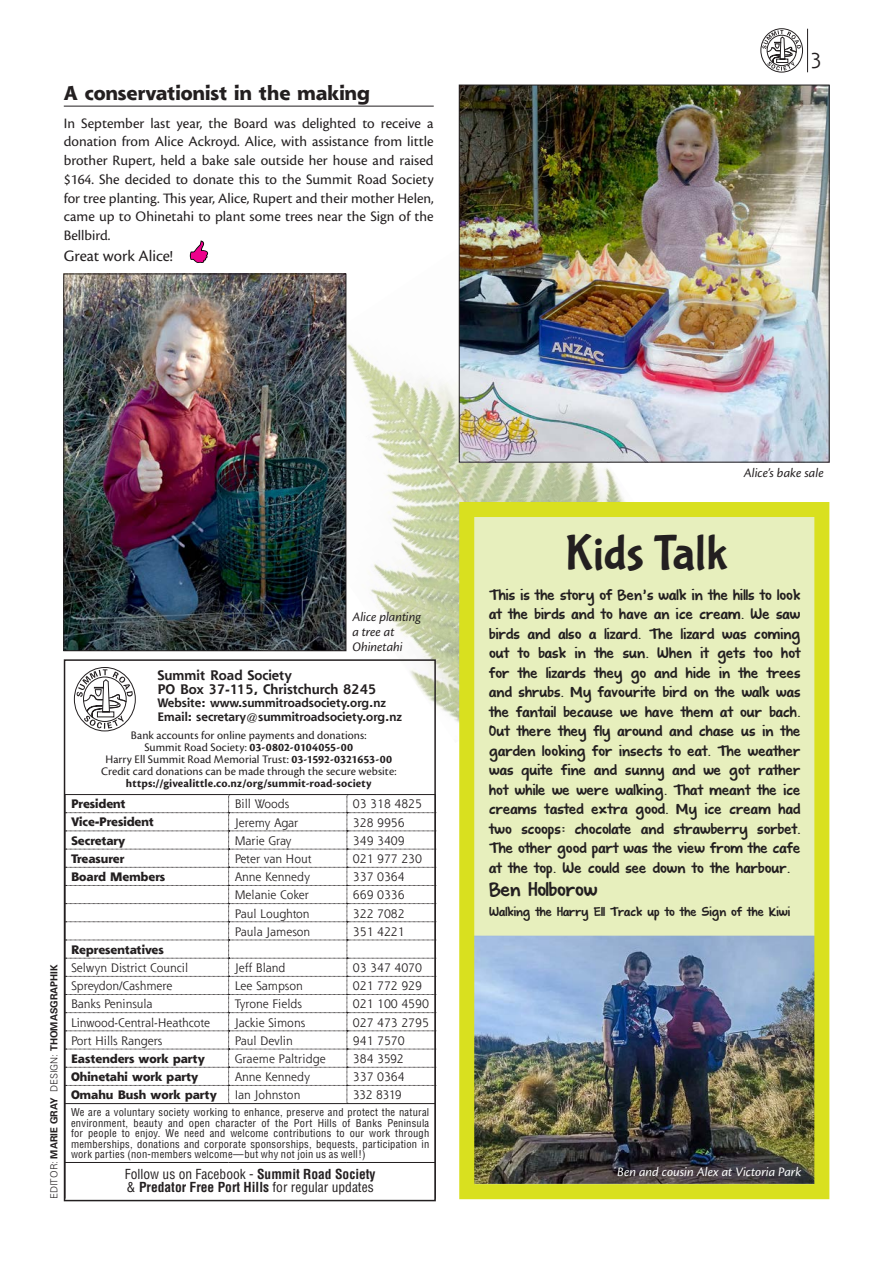
<style>
.page{position:relative;width:893px;height:1263px;background:#fff}
.page>*{position:absolute;margin:0;border:0;box-sizing:border-box;transform-origin:0 0}
.Body_Text_Cronos{font:49.5px "Bubblegum Sans";letter-spacing:-.005em;color:#231f20}
.t1{font:21px "Shannon";color:#231f20}
.Headers{font:800 19.5px "Shannon";color:#231f20}
.Body_Text_Cronos-2{font:19.5px "KG Shadowofthe Day";color:#231f20}
.Body_Text_Cronos-3{font:16.5px "Cronos Pro";color:#231f20}
.Body_Text_Cronos-4{font:15px/19.5px "KG Shadowofthe Day";letter-spacing:.01em;color:#231f20;text-align:justify}
.Body_Text_Cronos-5{font:15px/18.8px "Cronos Pro";color:#231f20;text-align:justify}
.t2{font:700 condensed 13.5px/13.5px "Helvetica";color:#231f20}
.t3{font:700 13.5px "Shannon";color:#231f20}
.captions_2{font:italic 13.5px/15px "Cronos Pro";letter-spacing:-.005em;color:#231f20}
.captions_2-2{font:italic 13.5px "Cronos Pro";letter-spacing:-.005em;color:#fff}
.Body_Text_Cronos-6{font:12.75px "KG Shadowofthe Day";color:#231f20}
.Body_Text{font:12px "Shannon";color:#231f20}
.t4{font:12px "Cronos Pro";letter-spacing:.005em;color:#231f20}
.t5{font:800 12px "Shannon";color:#231f20}
.t6{font:700 12px "Shannon";color:#231f20}
.t7{font:700 12px "Cronos Pro";letter-spacing:.01em;color:#231f20}
.t8{font:condensed 10.5px/10.5px "Helvetica";letter-spacing:.02em;color:#231f20;text-align:justify}
.Body_Text-2{font:700 9.75px "Univers";color:#231f20}
.s1{font-weight:300}
.s2{font-weight:700}
.s3{font-weight:400}
</style>
<div class="page">
<img style="left:227px;top:246px;width:463px;height:477px">
<div style="left:761px;top:29px;width:42px;height:43px;border:1px solid #231f20;border-radius:50%"></div>
<svg style="left:762px;top:30px;width:39px;height:41px"></svg>
<hr style="left:807px;top:29px;width:1px;height:43px;background:#231f20">
<div style="left:467px;top:509px;width:355px;height:683px;background:#e7efbd"></div>
<img style="left:475px;top:936px;width:338px;height:247px">
<div style="left:459px;top:502px;width:370px;height:697px;border:15px solid #d9e01f"></div>
<div style="left:74px;top:667px;width:62px;height:64px;border:1px solid #231f20;border-radius:50%"></div>
<svg style="left:76px;top:669px;width:57px;height:60px"></svg>
<hr style="left:65px;top:794px;width:164px;height:1px;background:#231f20">
<hr style="left:229px;top:794px;width:118px;height:1px;background:#231f20">
<hr style="left:347px;top:794px;width:88px;height:1px;background:#231f20">
<svg style="left:67px;top:795px;width:366px;height:308px"></svg>
<hr style="left:65px;top:1103px;width:164px;height:1px;background:#231f20">
<hr style="left:229px;top:1103px;width:118px;height:1px;background:#231f20">
<hr style="left:347px;top:1103px;width:88px;height:1px;background:#231f20">
<hr style="left:65px;top:1162px;width:164px;height:1px;background:#231f20">
<hr style="left:229px;top:1162px;width:118px;height:1px;background:#231f20">
<hr style="left:347px;top:1162px;width:88px;height:1px;background:#231f20">
<div style="left:64px;top:659px;width:372px;height:542px;border:2px solid #231f20"></div>
<hr style="left:64px;top:106px;width:370px;height:1px;background:#231f20">
<img style="left:461px;top:87px;width:366px;height:373px">
<div style="left:459px;top:85px;width:370px;height:377px;border:1px solid #231f20"></div>
<img style="left:66px;top:276px;width:278px;height:373px">
<div style="left:64px;top:274px;width:282px;height:377px;border:1px solid #231f20"></div>
<svg style="left:190px;top:240px;width:18px;height:23px"></svg>
<p class="Headers" style="left:64px;top:81px;width:307px">A conservationist in the making</p>
<p class="Body_Text_Cronos-5" style="left:64px;top:114px;width:371px">In September last year, the Board was delighted to receive a donation from Alice Ackroyd. Alice, with assistance from little brother Rupert, held a bake sale outside her house and raised $164. She decided to donate this to the Summit Road Society for tree planting. This year, Alice, Rupert and their mother Helen, came up to Ohinetahi to plant some trees near the Sign of the Bellbird.</p>
<p class="Body_Text_Cronos-3" style="left:64px;top:246px;width:111px">Great work Alice!</p>
<p class="t1" style="left:810px;top:48px;width:14px">3</p>
<p class="Body_Text-2" style="left:48px;top:1199px;width:236px;rotate:-90deg"><span class="s1">EDITOR:</span> MARIE GRAY <span class="s1">DESIGN:</span> THOMASGRAPHIK</p>
<p class="captions_2" style="left:352px;top:609px;width:70px">Alice planting a tree at<br>Ohinetahi</p>
<p class="t3" style="left:158px;top:667px;width:136px">Summit Road Society</p>
<p class="t3" style="left:158px;top:680px;width:220px">PO Box 37-115, Christchurch 8245</p>
<p class="t6" style="left:158px;top:695px;width:230px">Website: www.summitroadsociety.org.nz</p>
<p class="t6" style="left:158px;top:709px;width:246px">Email: secretary@summitroadsociety.org.nz</p>
<p class="t4" style="left:131px;top:728px;width:237px">Bank accounts for online payments and donations:</p>
<p class="t4" style="left:144px;top:740px;width:210px">Summit Road Society: <span class="s2">03-0802-0104055-00</span></p>
<p class="t4" style="left:105px;top:752px;width:288px">Harry Ell Summit Road Memorial Trust: <span class="s2">03-1592-0321653-00</span></p>
<p class="t4" style="left:101px;top:764px;width:297px">Credit card donations can be made through the secure website:</p>
<p class="t7" style="left:126px;top:776px;width:247px">https://givealittle.co.nz/org/summit-road-society</p>
<p class="t5" style="left:71px;top:796px;width:56px">President</p>
<p class="Body_Text" style="left:235px;top:796px;width:56px">Bill Woods</p>
<p class="Body_Text" style="left:353px;top:796px;width:71px">03 318 4825</p>
<p class="t5" style="left:71px;top:814px;width:84px">Vice-President</p>
<p class="Body_Text" style="left:235px;top:815px;width:65px">Jeremy Agar</p>
<p class="Body_Text" style="left:353px;top:815px;width:53px">328 9956</p>
<p class="t5" style="left:71px;top:832px;width:56px">Secretary</p>
<p class="Body_Text" style="left:235px;top:833px;width:58px">Marie Gray</p>
<p class="Body_Text" style="left:353px;top:833px;width:53px">349 3409</p>
<p class="t5" style="left:71px;top:851px;width:55px">Treasurer</p>
<p class="Body_Text" style="left:235px;top:851px;width:78px">Peter van Hout</p>
<p class="Body_Text" style="left:353px;top:851px;width:71px">021 977 230</p>
<p class="t5" style="left:71px;top:869px;width:96px">Board Members</p>
<p class="Body_Text" style="left:235px;top:869px;width:77px">Anne Kennedy</p>
<p class="Body_Text" style="left:353px;top:869px;width:53px">337 0364</p>
<p class="Body_Text" style="left:235px;top:887px;width:76px">Melanie Coker</p>
<p class="Body_Text" style="left:353px;top:887px;width:53px">669 0336</p>
<p class="Body_Text" style="left:235px;top:906px;width:76px">Paul Loughton</p>
<p class="Body_Text" style="left:353px;top:906px;width:53px">322 7082</p>
<p class="Body_Text" style="left:235px;top:924px;width:77px">Paula Jameson</p>
<p class="Body_Text" style="left:353px;top:924px;width:53px">351 4221</p>
<p class="t5" style="left:71px;top:941px;width:94px">Representatives</p>
<p class="Body_Text" style="left:71px;top:960px;width:119px">Selwyn District Council</p>
<p class="Body_Text" style="left:235px;top:960px;width:52px">Jeff Bland</p>
<p class="Body_Text" style="left:353px;top:960px;width:71px">03 347 4070</p>
<p class="Body_Text" style="left:71px;top:978px;width:103px">Spreydon/Cashmere</p>
<p class="Body_Text" style="left:235px;top:978px;width:69px">Lee Sampson</p>
<p class="Body_Text" style="left:353px;top:978px;width:71px">021 772 929</p>
<p class="Body_Text" style="left:71px;top:996px;width:83px">Banks Peninsula</p>
<p class="Body_Text" style="left:235px;top:996px;width:69px">Tyrone Fields</p>
<p class="Body_Text" style="left:353px;top:996px;width:77px">021 100 4590</p>
<p class="Body_Text" style="left:71px;top:1015px;width:141px">Linwood-Central-Heathcote</p>
<p class="Body_Text" style="left:235px;top:1015px;width:72px">Jackie Simons</p>
<p class="Body_Text" style="left:353px;top:1015px;width:77px">027 473 2795</p>
<p class="Body_Text" style="left:71px;top:1033px;width:93px">Port Hills Rangers</p>
<p class="Body_Text" style="left:235px;top:1033px;width:59px">Paul Devlin</p>
<p class="Body_Text" style="left:353px;top:1033px;width:53px">941 7570</p>
<p class="t5" style="left:71px;top:1051px;width:135px">Eastenders work party</p>
<p class="Body_Text" style="left:235px;top:1051px;width:93px">Graeme Paltridge</p>
<p class="Body_Text" style="left:353px;top:1051px;width:52px">384 3592</p>
<p class="t5" style="left:71px;top:1069px;width:129px">Ohinetahi work party</p>
<p class="Body_Text" style="left:235px;top:1069px;width:77px">Anne Kennedy</p>
<p class="Body_Text" style="left:353px;top:1069px;width:53px">337 0364</p>
<p class="t5" style="left:71px;top:1087px;width:148px">Omahu Bush work party</p>
<p class="Body_Text" style="left:235px;top:1087px;width:67px">Ian Johnston</p>
<p class="Body_Text" style="left:353px;top:1087px;width:50px">332 8319</p>
<p class="t8" style="left:71px;top:1107px;width:360px">We are a voluntary society working to enhance, preserve and protect the natural environment, beauty and open character of the Port Hills of Banks Peninsula for people to enjoy. We need and welcome contributions to our work through memberships, donations and corporate sponsorships, bequests, participation in work parties (non-members welcome—but why not join us as well!)</p>
<p class="t2" style="left:125px;top:1167px;width:252px"><span class="s3">Follow us on Facebook -</span> Summit Road Society <span class="s3">&amp;</span> Predator Free Port Hills <span class="s3">for regular updates</span></p>
<p class="captions_2" style="left:744px;top:466px;width:81px">Alice’s bake sale</p>
<p class="Body_Text_Cronos" style="left:565px;top:525px;width:164px">Kids Talk</p>
<p class="Body_Text_Cronos-4" style="left:489px;top:585px;width:313px">This is the story of Ben's walk in the hills to look at the birds and to have an ice cream. We saw birds and also a lizard. The lizard was coming out to bask in the sun. When it gets too hot for the lizards they go and hide in the trees and shrubs. My favourite bird on the walk was the fantail because we have them at our bach.<br>Out there they fly around and chase us in the garden looking for insects to eat. The weather was quite fine and sunny and we got rather hot while we were walking. That meant the ice creams tasted extra good. My ice cream had two scoops: chocolate and strawberry sorbet.<br>The other good part was the view from the cafe at the top. We could see down to the harbour.</p>
<p class="Body_Text_Cronos-2" style="left:489px;top:877px;width:110px">Ben Holborow</p>
<p class="Body_Text_Cronos-6" style="left:489px;top:903px;width:302px">Walking the Harry Ell Track up to the Sign of the Kiwi</p>
<p class="captions_2-2" style="left:617px;top:1164px;width:186px">Ben and cousin Alex at Victoria Park</p>
</div>
